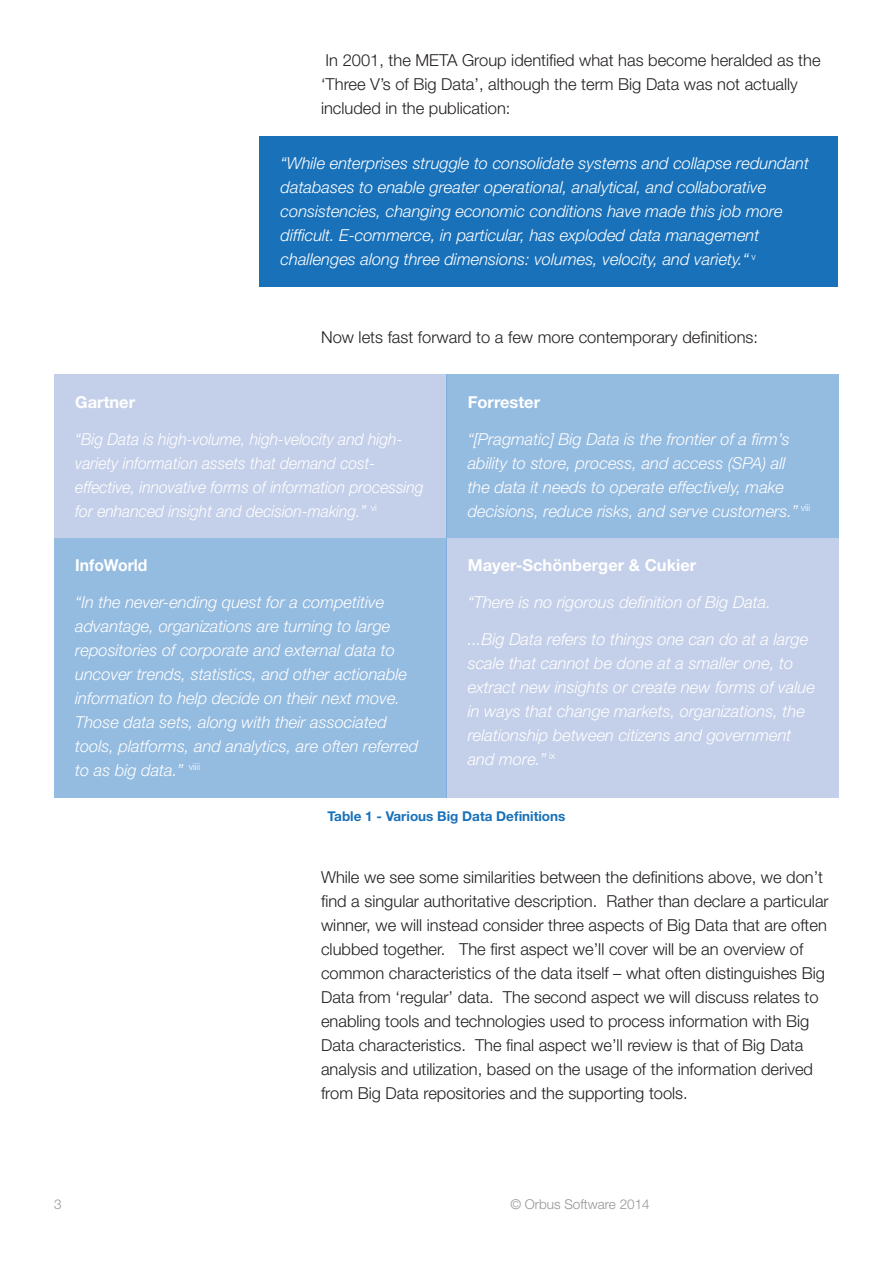
<style>
.page{position:relative;width:893px;height:1263px;background:#fff}
.page>*{position:absolute;margin:0;border:0;box-sizing:border-box;transform-origin:0 0}
.t1{font:italic 300 16.5px/24px "Helvetica Neue LT Std";color:#fff}
.t2{font:300 16.5px/24px "Helvetica Neue LT Std";color:#231f20}
.t3{font:italic 300 16.5px/24px "Helvetica Neue LT Std";color:#fff;scale:.95 1}
.t4{font:700 16.5px "Helvetica Neue LT Std";color:#fff}
.t5{font:700 16.5px "Helvetica Neue LT Std";color:#fff;scale:.95 1}
.t6{font:700 13.5px "Helvetica Neue LT Std";color:#1971ba}
.t7{font:300 13.5px "Helvetica Neue LT Std";color:#939598}
</style>
<div class="page">
<div style="left:259px;top:136px;width:578px;height:150px;background:#1971ba"></div>
<div style="left:54px;top:375px;width:392px;height:163px;background:#c4cfe9"></div>
<div style="left:446px;top:538px;width:393px;height:259px;background:#c4cfe9"></div>
<div style="left:446px;top:375px;width:393px;height:163px;background:#94bbe0"></div>
<div style="left:54px;top:538px;width:392px;height:259px;background:#94bbe0"></div>
<p class="t2" style="left:321px;top:48px;width:501px">In 2001, the META Group identified what has become heralded as the ‘Three V’s of Big Data’, although the term Big Data was not actually included in the publication:</p>
<p class="t1" style="left:281px;top:151px;width:530px">“While enterprises struggle to consolidate systems and collapse redundant databases to enable greater operational, analytical, and collaborative consistencies, changing economic conditions have made this job more difficult. E-commerce, in particular, has exploded data management challenges along three dimensions: volumes, velocity, and variety.“ <sup>v</sup></p>
<p class="t2" style="left:321px;top:324px;width:439px">Now lets fast forward to a few more contemporary definitions:</p>
<p class="t4" style="left:75px;top:392px;width:61px">Gartner</p>
<p class="t3" style="left:75px;top:427px;width:368px">“Big Data is high-volume, high-velocity and high&shy;variety information assets that demand cost&shy;effective, innovative forms of information processing for enhanced insight and decision-making.” <sup>vi</sup></p>
<p class="t5" style="left:75px;top:555px;width:78px">InfoWorld</p>
<p class="t1" style="left:75px;top:590px;width:344px">“In the never-ending quest for a competitive advantage, organizations are turning to large repositories of corporate and external data to uncover trends, statistics, and other actionable information to help decide on their next move.<br>Those data sets, along with their associated tools, platforms, and analytics, are often referred to as big data.” <sup>viiii</sup></p>
<p class="t4" style="left:468px;top:392px;width:74px">Forrester</p>
<p class="t1" style="left:468px;top:427px;width:344px">“[Pragmatic] Big Data is the frontier of a firm’s ability to store, process, and access (SPA) all the data it needs to operate effectively, make decisions, reduce risks, and serve customers.” <sup>viii</sup></p>
<p class="t4" style="left:468px;top:555px;width:230px">Mayer-Schönberger &amp; Cukier</p>
<p class="t1" style="left:468px;top:590px;width:305px">“There is no rigorous definition of Big Data.</p>
<p class="t1" style="left:468px;top:626px;width:349px">...Big Data refers to things one can do at a large scale that cannot be done at a smaller one, to extract new insights or create new forms of value in ways that change markets, organizations, the relationship between citizens and government and more.” <sup>ix</sup></p>
<p class="t6" style="left:327px;top:808px;width:239px">Table 1 - Various Big Data Definitions</p>
<p class="t2" style="left:321px;top:865px;width:509px">While we see some similarities between the definitions above, we don’t find a singular authoritative description. Rather than declare a particular winner, we will instead consider three aspects of Big Data that are often clubbed together. The first aspect we’ll cover will be an overview of common characteristics of the data itself – what often distinguishes Big Data from ‘regular’ data. The second aspect we will discuss relates to enabling tools and technologies used to process information with Big Data characteristics. The final aspect we’ll review is that of Big Data analysis and utilization, based on the usage of the information derived from Big Data repositories and the supporting tools.</p>
<p class="t7" style="left:54px;top:1196px;width:9px">3</p>
<p class="t7" style="left:510px;top:1196px;width:141px">© Orbus Software 2014</p>
</div>
